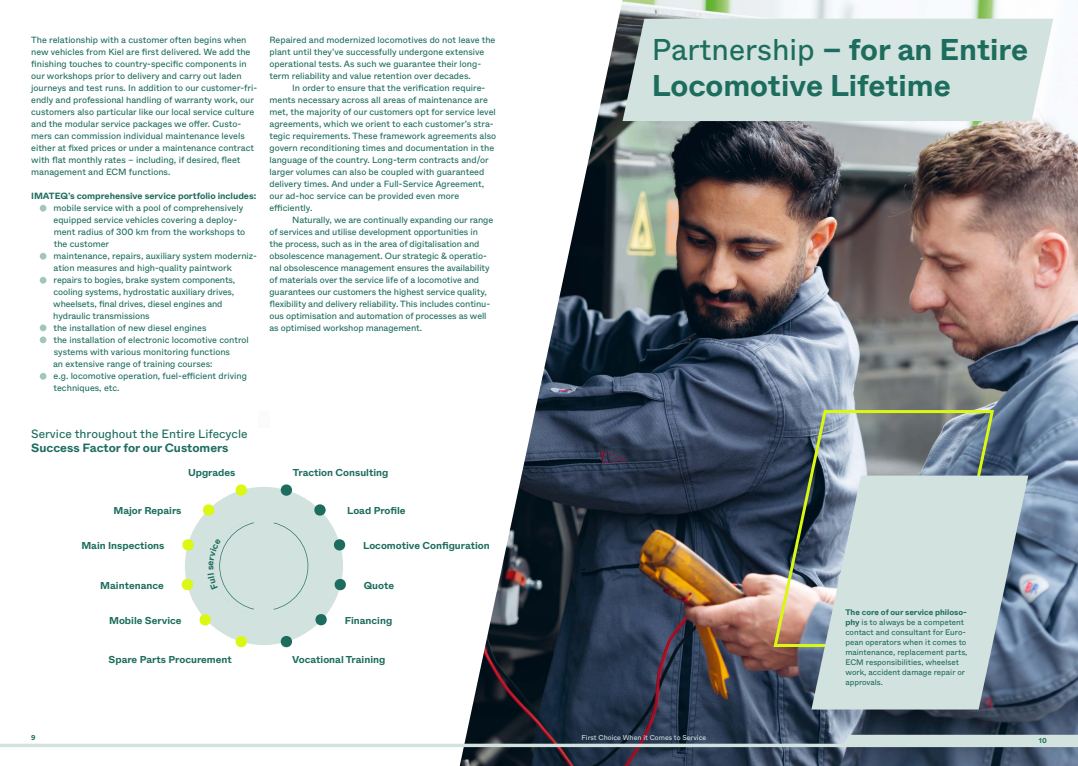
<style>
.page{position:relative;width:1078px;height:766px;background:#fff}
.page>*{position:absolute;margin:0;border:0;box-sizing:border-box;transform-origin:0 0}
.Headline_Part_1{font:700 30px/36px "Vossloh Rolling Stock Whyte";color:#1d6d5e}
.Body_Copy_Main_without_indent{font:12px "Vossloh Rolling Stock Whyte";color:#1d6d5e}
.Body_Copy_Main_without_indent-2{font:700 12px "Vossloh Rolling Stock Whyte";color:#1d6d5e}
.Body_Copy_Main_without_indent-3{font:700 10px "Vossloh Rolling Stock Whyte";color:#1d6d5e}
.Body_Copy_Main_without_indent-4{font:9px/12px "Vossloh Rolling Stock Whyte";color:#1d6d5e}
.Body_Copy_Main{font:9px/12px "Vossloh Rolling Stock Whyte";letter-spacing:-.01em;color:#1d6d5e}
.Body_Copy_Main_without_indent-5{font:700 9px "Vossloh Rolling Stock Whyte";letter-spacing:-.005em;color:#1d6d5e}
.Body_Copy_Main_without_indent-6{font:8px/10px "Vossloh Rolling Stock Whyte";color:#1d6d5e}
.t1{font:700 7.1px "Vossloh Rolling Stock Whyte";color:#1d6d5e}
.t2{font:7px "Vossloh Rolling Stock Whyte";color:#d2e2df}
.s1{font-weight:400}
.s2{font-weight:700}
</style>
<div class="page">
<img style="left:459px;top:0;width:618px;height:765px">
<div style="left:622px;top:19px;width:430px;height:102px;background:#d2e2df"></div>
<svg style="left:40px;top:205px;width:6px;height:6px"></svg>
<svg style="left:40px;top:253px;width:6px;height:6px"></svg>
<svg style="left:40px;top:277px;width:6px;height:6px"></svg>
<div style="left:40px;top:324px;width:6px;height:7px;background:#a4c5bf;border-radius:50%"></div>
<div style="left:40px;top:336px;width:6px;height:7px;background:#a4c5bf;border-radius:50%"></div>
<div style="left:185px;top:486px;width:158px;height:158px;background:#d2e2df;border-radius:50%"></div>
<svg style="left:273px;top:522px;width:35px;height:87px"></svg>
<svg style="left:334px;top:579px;width:12px;height:11px"></svg>
<svg style="left:334px;top:539px;width:12px;height:12px"></svg>
<svg style="left:314px;top:504px;width:12px;height:12px"></svg>
<svg style="left:280px;top:484px;width:12px;height:12px"></svg>
<svg style="left:235px;top:484px;width:12px;height:12px"></svg>
<svg style="left:315px;top:613px;width:12px;height:12px"></svg>
<svg style="left:235px;top:636px;width:12px;height:11px"></svg>
<svg style="left:280px;top:636px;width:12px;height:11px"></svg>
<img style="left:771px;top:408px;width:224px;height:240px">
<svg style="left:811px;top:475px;width:217px;height:234px;background:#bacacd"></svg>
<svg style="left:40px;top:373px;width:6px;height:6px"></svg>
<div style="left:258px;top:410px;width:11px;height:18px;background:#fbfbfb"></div>
<svg style="left:0;top:734px;width:1077px;height:12px"></svg>
<svg style="left:181px;top:503px;width:73px;height:123px"></svg>
<p class="Body_Copy_Main_without_indent-4" style="left:31px;top:34px;width:227px">The relationship with a customer often begins when new vehicles from Kiel are first delivered. We add the finishing touches to country-specific components in our workshops prior to delivery and carry out laden journeys and test runs. In addition to our customer-fri&shy;endly and professional handling of warranty work, our customers also particular like our local service culture and the modular service packages we offer. Custo&shy;mers can commission individual maintenance levels either at fixed prices or under a maintenance contract with flat monthly rates – including, if desired, fleet management and ECM functions.</p>
<p class="Body_Copy_Main_without_indent-5" style="left:31px;top:190px;width:226px">IMATEQ’s comprehensive service portfolio includes:</p>
<p class="Body_Copy_Main_without_indent-4" style="left:54px;top:202px;width:193px">mobile service with a pool of comprehensively equipped service vehicles covering a deploy&shy;ment radius of 300 km from the workshops to the customer</p>
<p class="Body_Copy_Main_without_indent-4" style="left:54px;top:250px;width:205px">maintenance, repairs, auxiliary system moderniz&shy;ation measures and high-quality paintwork</p>
<p class="Body_Copy_Main_without_indent-4" style="left:53px;top:274px;width:184px">repairs to bogies, brake system components, cooling systems, hydrostatic auxiliary drives, wheelsets, final drives, diesel engines and hydraulic transmissions</p>
<p class="Body_Copy_Main_without_indent-4" style="left:53px;top:322px;width:154px">the installation of new diesel engines</p>
<p class="Body_Copy_Main_without_indent-4" style="left:53px;top:334px;width:197px">the installation of electronic locomotive control systems with various monitoring functions</p>
<p class="Body_Copy_Main_without_indent-4" style="left:53px;top:358px;width:195px">an extensive range of training courses:<br>e.g. locomotive operation, fuel-efficient driving techniques, etc.</p>
<p class="Body_Copy_Main_without_indent-4" style="left:269px;top:34px;width:227px">Repaired and modernized locomotives do not leave the plant until they’ve successfully undergone extensive operational tests. As such we guarantee their long&shy;term reliability and value retention over decades.</p>
<p class="Body_Copy_Main" style="left:269px;top:82px;width:228px;text-indent:23px">In order to ensure that the verification require&shy;ments necessary across all areas of maintenance are met, the majority of our customers opt for service level agreements, which we orient to each customer’s stra&shy;tegic requirements. These framework agreements also govern reconditioning times and documentation in the language of the country. Long-term contracts and/or larger volumes can also be coupled with guaranteed delivery times. And under a Full-Service Agreement, our ad-hoc service can be provided even more efficiently.</p>
<p class="Body_Copy_Main" style="left:269px;top:214px;width:225px;text-indent:23px">Naturally, we are continually expanding our range of services and utilise development opportunities in the process, such as in the area of digitalisation and obsolescence management. Our strategic &amp; operatio&shy;nal obsolescence management ensures the availability of materials over the service life of a locomotive and guarantees our customers the highest service quality, flexibility and delivery reliability. This includes continu&shy;ous optimisation and automation of processes as well as optimised workshop management.</p>
<p class="Body_Copy_Main_without_indent" style="left:31px;top:425px;width:218px">Service throughout the Entire Lifecycle</p>
<p class="Body_Copy_Main_without_indent-2" style="left:31px;top:439px;width:199px">Success Factor for our Customers</p>
<p class="Body_Copy_Main_without_indent-3" style="left:188px;top:466px;width:49px">Upgrades</p>
<p class="Body_Copy_Main_without_indent-3" style="left:292px;top:466px;width:97px">Traction Consulting</p>
<p class="Body_Copy_Main_without_indent-3" style="left:113px;top:504px;width:70px">Major Repairs</p>
<p class="Body_Copy_Main_without_indent-3" style="left:347px;top:504px;width:60px">Load Profile</p>
<p class="Body_Copy_Main_without_indent-3" style="left:81px;top:538px;width:85px">Main Inspections</p>
<p class="Body_Copy_Main_without_indent-3" style="left:363px;top:538px;width:128px">Locomotive Configuration</p>
<p class="Body_Copy_Main_without_indent-3" style="left:100px;top:578px;width:65px">Maintenance</p>
<p class="Body_Copy_Main_without_indent-3" style="left:364px;top:578px;width:32px">Quote</p>
<p class="Body_Copy_Main_without_indent-3" style="left:109px;top:613px;width:74px">Mobile Service</p>
<p class="Body_Copy_Main_without_indent-3" style="left:344px;top:613px;width:49px">Financing</p>
<p class="Body_Copy_Main_without_indent-3" style="left:109px;top:652px;width:125px">Spare Parts Procurement</p>
<p class="Body_Copy_Main_without_indent-3" style="left:292px;top:652px;width:95px">Vocational Training</p>
<p class="Headline_Part_1" style="left:651px;top:32px;width:378px"><span class="s1">Partnership</span> – for an Entire<br>Locomotive Lifetime</p>
<p class="Body_Copy_Main_without_indent-6" style="left:845px;top:606px;width:124px"><span class="s2">The core of our service philoso&shy;phy</span> is to always be a competent contact and consultant for Euro&shy;pean operators when it comes to maintenance, replacement parts,<br>ECM responsibilities, wheelset work, accident damage repair or approvals.</p>
<p class="t1" style="left:31px;top:732px;width:6px">9</p>
<p class="t2" style="left:581px;top:732px;width:126px">First Choice When it Comes to Service</p>
<p class="t1" style="left:1038px;top:736px;width:9px">10</p>
</div>
